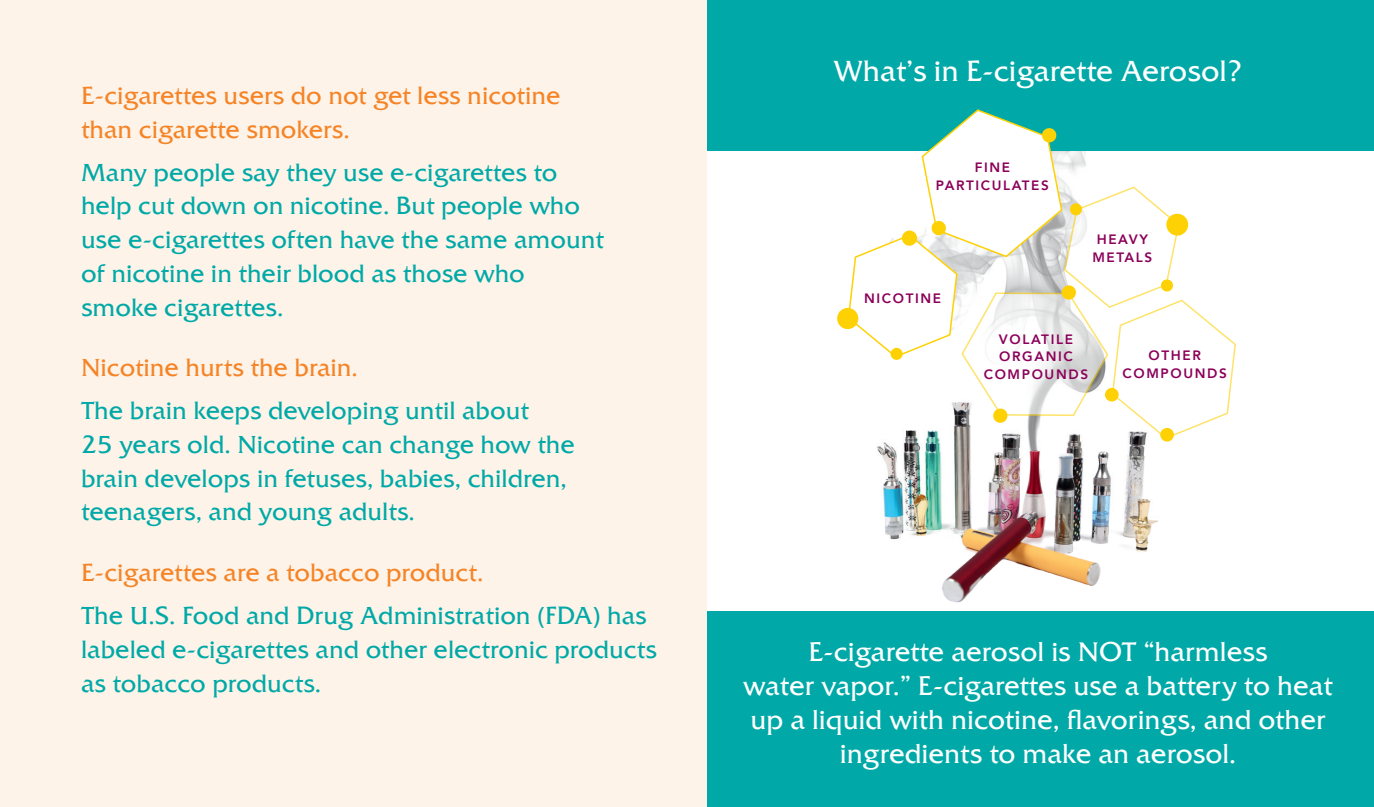
<style>
.page{position:relative;width:1374px;height:807px;background:#fff}
.page>*{position:absolute;margin:0;border:0;box-sizing:border-box;transform-origin:0 0}
.t1{font:29.25px "Friz Quadrata Com";color:#fff}
.t2{font:27px/33.8px "Friz Quadrata Com";color:#fff;text-align:center}
.t3{font:24.75px/33.8px "Friz Quadrata Com";color:#00a9a7}
.t4{font:24.75px/33.8px "Friz Quadrata Com";color:#f58427}
.sub{font:800 13.5px/17.3px "Avenir";letter-spacing:.12em;color:#8b0159;text-align:center}
</style>
<div class="page">
<div style="left:0;top:0;width:929px;height:807px;background:#fef3e8"></div>
<div style="left:707px;top:0;width:667px;height:807px;background:#00a9a7"></div>
<div style="left:707px;top:152px;width:667px;height:458px;background:#fff"></div>
<img style="left:837px;top:308px;width:335px;height:295px">
<div style="left:837px;top:308px;width:21px;height:21px;background:#fed105;border-radius:50%"></div>
<div style="left:1160px;top:428px;width:14px;height:13px;background:#fed105;border-radius:50%"></div>
<svg style="left:847px;top:109px;width:390px;height:331px"></svg>
<p class="t4" style="left:81px;top:79px;width:481px">E-cigarettes users do not get less nicotine than cigarette smokers.</p>
<p class="t3" style="left:81px;top:155px;width:524px">Many people say they use e-cigarettes to help cut down on nicotine. But people who use e-cigarettes often have the same amount of nicotine in their blood as those who smoke cigarettes.</p>
<p class="t4" style="left:81px;top:351px;width:278px">Nicotine hurts the brain.</p>
<p class="t3" style="left:81px;top:394px;width:495px">The brain keeps developing until about<br>25 years old. Nicotine can change how the brain develops in fetuses, babies, children, teenagers, and young adults.</p>
<p class="t4" style="left:81px;top:556px;width:404px">E-cigarettes are a tobacco product.</p>
<p class="t3" style="left:81px;top:598px;width:577px">The U.S. Food and Drug Administration (FDA) has labeled e-cigarettes and other electronic products as tobacco products.</p>
<p class="t1" style="left:833px;top:53px;width:410px">What’s in E-cigarette Aerosol?</p>
<p class="sub" style="left:936px;top:159px;width:114px">FINE<br>PARTICULATES</p>
<p class="sub" style="left:864px;top:289px;width:79px">NICOTINE</p>
<p class="sub" style="left:1092px;top:231px;width:62px">HEAVY<br>METALS</p>
<p class="sub" style="left:984px;top:330px;width:106px">VOLATILE<br>ORGANIC<br>COMPOUNDS</p>
<p class="sub" style="left:1122px;top:347px;width:106px">OTHER<br>COMPOUNDS</p>
<p class="t2" style="left:743px;top:635px;width:591px">E-cigarette aerosol is NOT “harmless<br>water vapor.” E-cigarettes use a battery to heat up a liquid with nicotine, flavorings, and other ingredients to make an aerosol.</p>
</div>
